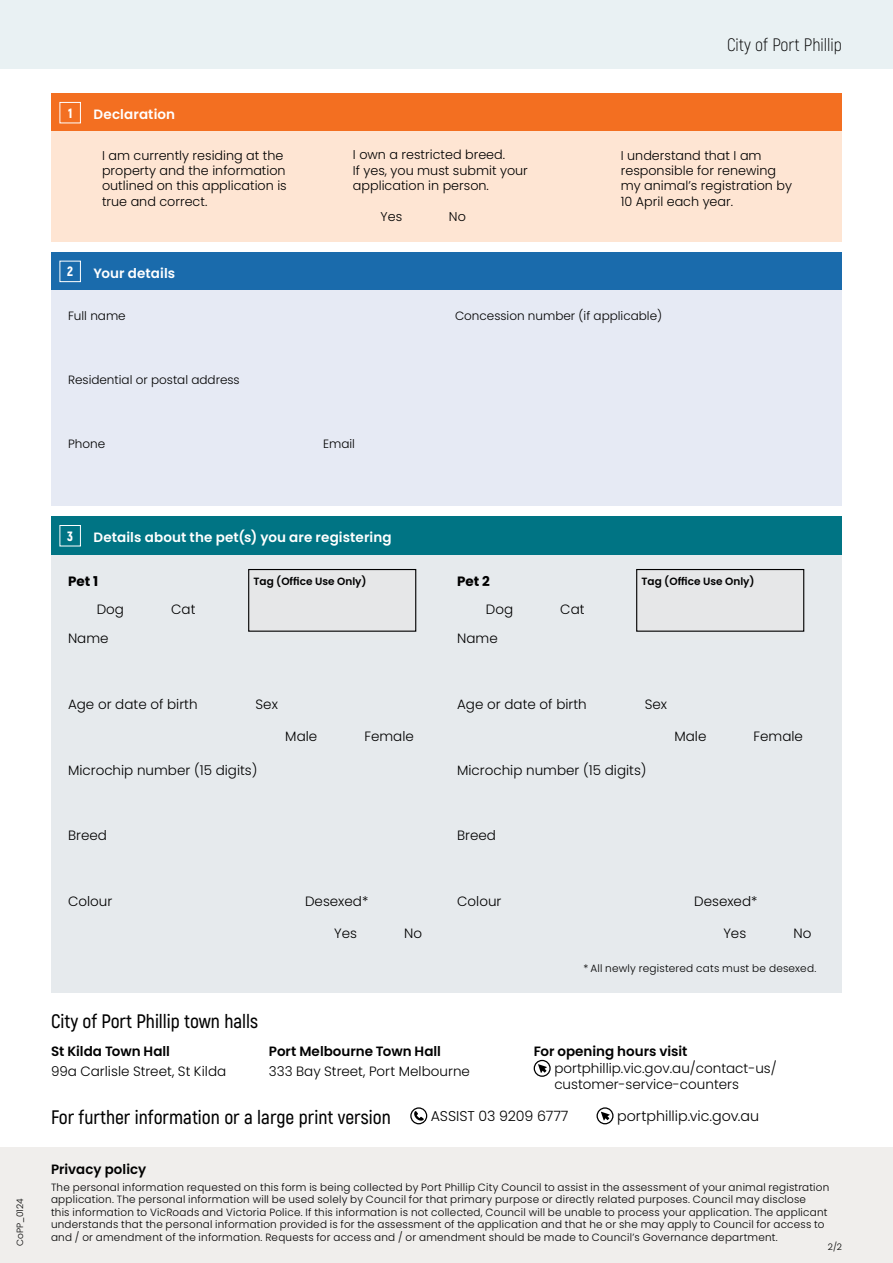
<style>
.page{position:relative;width:893px;height:1263px;background:#fff}
.page>*{position:absolute;margin:0;border:0;box-sizing:border-box;transform-origin:0 0}
.t1{font:600 19.5px "Akrobat";color:#000}
.t2{font:300 18px "Akrobat";color:#000}
.t3{font:300 14.25px "Poppins";color:#000}
.t4{font:300 13.5px/16.2px "Poppins";color:#000}
.t5{font:600 13.5px "Poppins";color:#000}
.t6{font:600 13.5px "Poppins";letter-spacing:.01em;color:#fff}
.t7{font:700 13.5px "Poppins";color:#000}
.t8{font:900 13.5px "Akrobat";color:#fff}
.t9{font:300 12.75px/15.3px "Poppins";color:#000}
.t10{font:300 12px "Poppins";color:#000}
.t11{font:300 10.5px/12.6px "Poppins";letter-spacing:.02em;color:#000}
.t12{font:600 10.5px "Poppins";color:#000}
.t13{font:300 9px "Poppins";letter-spacing:.02em;color:#000}
</style>
<div class="page">
<div style="left:0;top:1147px;width:893px;height:116px;background:#f0eeec"></div>
<div style="left:51px;top:94px;width:791px;height:38px;background:#f36f21"></div>
<div style="left:51px;top:132px;width:791px;height:110px;background:#fee5d3"></div>
<div style="left:60px;top:102px;width:21px;height:21px;border:1px solid #fff"></div>
<div style="left:51px;top:252px;width:791px;height:38px;background:#1a6bac"></div>
<div style="left:51px;top:290px;width:791px;height:216px;background:#e6eaf4"></div>
<div style="left:60px;top:261px;width:21px;height:21px;border:1px solid #fff"></div>
<div style="left:51px;top:517px;width:791px;height:38px;background:#007484"></div>
<div style="left:51px;top:555px;width:791px;height:437px;background:#e6eaed"></div>
<div style="left:60px;top:525px;width:21px;height:21px;border:1px solid #fff"></div>
<svg style="left:534px;top:1060px;width:17px;height:17px"></svg>
<svg style="left:410px;top:1107px;width:17px;height:17px"></svg>
<svg style="left:596px;top:1107px;width:17px;height:17px"></svg>
<div style="left:0;top:0;width:893px;height:68px;background:#e9f1f3"></div>
<div style="left:249px;top:569px;width:167px;height:62px;background:#e6e7e8"></div>
<div style="left:248px;top:569px;width:168px;height:63px;border:1px solid #000"></div>
<div style="left:637px;top:569px;width:167px;height:62px;background:#e6e7e8"></div>
<div style="left:636px;top:569px;width:168px;height:63px;border:1px solid #000"></div>
<p class="t8" style="left:68px;top:104px;width:6px">1</p>
<p class="t6" style="left:94px;top:106px;width:83px">Declaration</p>
<p class="t9" style="left:102px;top:148px;width:186px">I am currently residing at the property and the information outlined on this application is true and correct.</p>
<p class="t9" style="left:353px;top:147px;width:176px">I own a restricted breed.<br>If yes, you must submit your application in person.</p>
<p class="t9" style="left:381px;top:209px;width:23px">Yes</p>
<p class="t9" style="left:449px;top:209px;width:18px">No</p>
<h2 class="t2" style="left:727px;top:34px;width:116px">City of Port Phillip</h2>
<p class="t9" style="left:621px;top:148px;width:173px">I understand that I am responsible for renewing my animal’s registration by<br>10 April each year.</p>
<p class="t8" style="left:67px;top:263px;width:7px">2</p>
<p class="t6" style="left:94px;top:265px;width:83px">Your details</p>
<p class="t10" style="left:68px;top:309px;width:59px">Full name</p>
<p class="t10" style="left:455px;top:309px;width:209px">Concession number (if applicable)</p>
<p class="t10" style="left:68px;top:373px;width:173px">Residential or postal address</p>
<p class="t10" style="left:68px;top:437px;width:39px">Phone</p>
<p class="t10" style="left:323px;top:437px;width:33px">Email</p>
<p class="t13" style="left:15px;top:1246px;width:49px;rotate:-90deg">CoPP_0124</p>
<p class="t8" style="left:67px;top:527px;width:7px">3</p>
<p class="t6" style="left:94px;top:529px;width:300px">Details about the pet(s) you are registering</p>
<p class="t7" style="left:68px;top:573px;width:32px">Pet 1</p>
<p class="t4" style="left:97px;top:601px;width:29px">Dog</p>
<p class="t4" style="left:171px;top:601px;width:26px">Cat</p>
<p class="t4" style="left:68px;top:630px;width:42px">Name</p>
<p class="t12" style="left:254px;top:576px;width:115px">Tag (Office Use Only)</p>
<p class="t12" style="left:641px;top:576px;width:115px">Tag (Office Use Only)</p>
<p class="t7" style="left:457px;top:573px;width:34px">Pet 2</p>
<p class="t4" style="left:486px;top:601px;width:29px">Dog</p>
<p class="t4" style="left:560px;top:601px;width:26px">Cat</p>
<p class="t4" style="left:457px;top:630px;width:42px">Name</p>
<p class="t4" style="left:68px;top:696px;width:131px">Age or date of birth</p>
<p class="t4" style="left:256px;top:696px;width:24px">Sex</p>
<p class="t4" style="left:457px;top:696px;width:131px">Age or date of birth</p>
<p class="t4" style="left:645px;top:696px;width:24px">Sex</p>
<p class="t4" style="left:285px;top:728px;width:33px">Male</p>
<p class="t4" style="left:364px;top:728px;width:51px">Female</p>
<p class="t4" style="left:674px;top:728px;width:33px">Male</p>
<p class="t4" style="left:754px;top:728px;width:51px">Female</p>
<p class="t4" style="left:68px;top:762px;width:191px">Microchip number (15 digits)</p>
<p class="t4" style="left:457px;top:762px;width:191px">Microchip number (15 digits)</p>
<p class="t4" style="left:68px;top:827px;width:40px">Breed</p>
<p class="t4" style="left:457px;top:827px;width:40px">Breed</p>
<p class="t4" style="left:68px;top:893px;width:46px">Colour</p>
<p class="t4" style="left:305px;top:893px;width:65px">Desexed*</p>
<p class="t4" style="left:334px;top:925px;width:24px">Yes</p>
<p class="t4" style="left:404px;top:925px;width:19px">No</p>
<p class="t4" style="left:457px;top:893px;width:46px">Colour</p>
<p class="t4" style="left:694px;top:893px;width:65px">Desexed*</p>
<p class="t4" style="left:723px;top:925px;width:24px">Yes</p>
<p class="t4" style="left:793px;top:925px;width:19px">No</p>
<p class="t11" style="left:584px;top:962px;width:234px">* All newly registered cats must be desexed.</p>
<h1 class="t1" style="left:51px;top:1009px;width:209px">City of Port Phillip town halls</h1>
<p class="t5" style="left:51px;top:1043px;width:121px">St Kilda Town Hall</p>
<p class="t4" style="left:51px;top:1063px;width:177px">99a Carlisle Street, St Kilda</p>
<p class="t5" style="left:269px;top:1043px;width:173px">Port Melbourne Town Hall</p>
<p class="t4" style="left:269px;top:1063px;width:203px">333 Bay Street, Port Melbourne</p>
<p class="t5" style="left:534px;top:1043px;width:155px">For opening hours visit</p>
<p class="t4" style="left:554px;top:1060px;width:224px">portphillip.vic.gov.au/contact-us/ customer-service-counters</p>
<h1 class="t1" style="left:51px;top:1106px;width:341px">For further information or a large print version</h1>
<h3 class="t3" style="left:431px;top:1108px;width:139px">ASSIST 03 9209 6777</h3>
<h3 class="t3" style="left:617px;top:1108px;width:143px">portphillip.vic.gov.au</h3>
<p class="t5" style="left:51px;top:1161px;width:97px">Privacy policy</p>
<p class="t11" style="left:51px;top:1181px;width:780px">The personal information requested on this form is being collected by Port Phillip City Council to assist in the assessment of your animal registration application. The personal information will be used solely by Council for that primary purpose or directly related purposes. Council may disclose<br>this information to VicRoads and Victoria Police. If this information is not collected, Council will be unable to process your application. The applicant understands that the personal information provided is for the assessment of the application and that he or she may apply to Council for access to and / or amendment of the information. Requests for access and / or amendment should be made to Council’s Governance department.</p>
<p class="t13" style="left:828px;top:1241px;width:16px">2/2</p>
</div>
